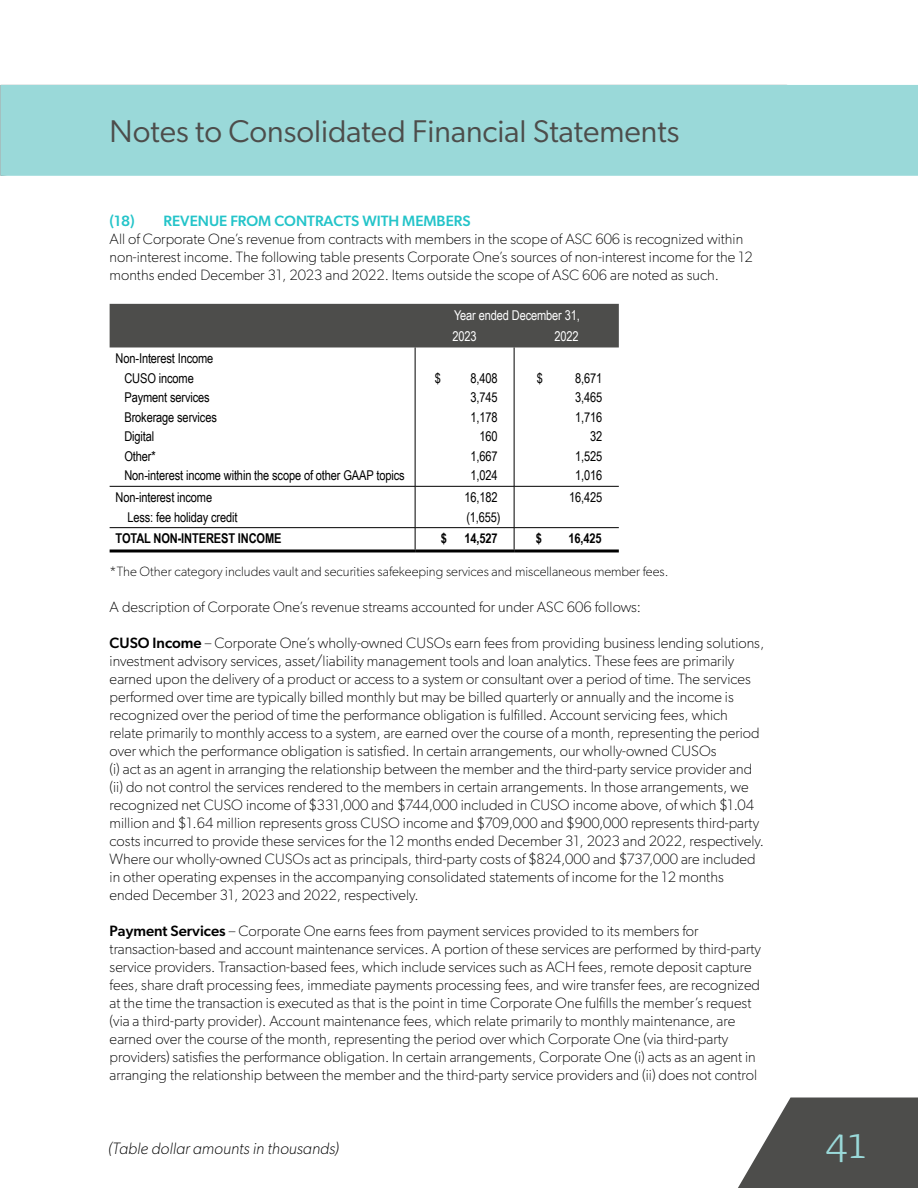
<style>
.page{position:relative;width:918px;height:1188px;background:#fff}
.page>*{position:absolute;margin:0;border:0;box-sizing:border-box;transform-origin:0 0}
.t1{font:300 45px "Tisa Pro";color:#9ad9d9}
.t2{font:31.5px "Gibson";color:#4d4d4b}
.t3{font:italic 100 16.5px "Gibson";color:#000}
.t4{font:100 15px/18px "Gibson";color:#000}
.t5{font:500 15px "Gibson";color:#24c4c9}
.table_bc{font:13.5px "Arial Narrow";letter-spacing:-.01em;color:#000}
.t6{font:100 13.5px "Gibson";color:#000}
.table___s{font:13.5px "Arial Narrow";letter-spacing:-.01em;color:#000}
.table_head{font:13.5px "Arial Narrow";letter-spacing:-.01em;color:#fff}
.table_bc-2{font:700 13.5px "Arial Narrow";letter-spacing:-.01em;color:#000}
.table___s-2{font:700 13.5px "Arial Narrow";letter-spacing:-.01em;color:#000}
.s1{font-weight:500}
</style>
<div class="page">
<svg style="left:738px;top:1098px;width:180px;height:90px"></svg>
<div style="left:1px;top:85px;width:917px;height:91px;background:#9ad9d9"></div>
<div style="left:110px;top:304px;width:509px;height:43px;background:#4d4d4b"></div>
<hr style="left:514px;top:347px;width:1px;height:139px;background:#000">
<hr style="left:415px;top:486px;width:99px;height:1px;background:#000">
<hr style="left:415px;top:487px;width:1px;height:40px;background:#000">
<hr style="left:514px;top:486px;width:105px;height:1px;background:#000">
<hr style="left:514px;top:487px;width:1px;height:40px;background:#000">
<hr style="left:110px;top:527px;width:305px;height:1px;background:#000">
<hr style="left:415px;top:527px;width:99px;height:1px;background:#000">
<svg style="left:415px;top:528px;width:1px;height:21px"></svg>
<hr style="left:514px;top:527px;width:105px;height:1px;background:#000">
<svg style="left:514px;top:528px;width:1px;height:21px"></svg>
<hr style="left:110px;top:549px;width:305px;height:3px;background:#000">
<hr style="left:415px;top:549px;width:99px;height:3px;background:#000">
<hr style="left:514px;top:549px;width:105px;height:3px;background:#000">
<hr style="left:415px;top:347px;width:1px;height:139px;background:#000">
<hr style="left:110px;top:486px;width:305px;height:1px;background:#000">
<h2 class="t2" style="left:110px;top:112px;width:571px">Notes to Consolidated Financial Statements</h2>
<p class="t5" style="left:110px;top:212px;width:362px">(18) REVENUE FROM CONTRACTS WITH MEMBERS</p>
<p class="t4" style="left:110px;top:230px;width:645px">All of Corporate One’s revenue from contracts with members in the scope of ASC 606 is recognized within non-interest income. The following table presents Corporate One’s sources of non-interest income for the 12 months ended December 31, 2023 and 2022. Items outside the scope of ASC 606 are noted as such.</p>
<p class="table_head" style="left:454px;top:305px;width:127px">Year ended December 31,</p>
<p class="table_head" style="left:453px;top:327px;width:26px">2023</p>
<p class="table_head" style="left:554px;top:327px;width:26px">2022</p>
<p class="table_bc" style="left:116px;top:349px;width:99px">Non-Interest Income</p>
<p class="table_bc" style="left:124px;top:368px;width:71px">CUSO income</p>
<p class="table_bc" style="left:124px;top:388px;width:87px">Payment services</p>
<p class="table_bc" style="left:124px;top:407px;width:94px">Brokerage services</p>
<p class="table_bc" style="left:124px;top:427px;width:31px">Digital</p>
<p class="table_bc" style="left:124px;top:446px;width:33px">Other*</p>
<p class="table_bc" style="left:124px;top:466px;width:282px">Non-interest income within the scope of other GAAP topics</p>
<p class="table___s" style="left:435px;top:368px;width:8px">$</p>
<p class="table___s" style="left:470px;top:368px;width:29px">8,408</p>
<p class="table___s" style="left:470px;top:388px;width:29px">3,745</p>
<p class="table___s" style="left:470px;top:407px;width:29px">1,178</p>
<p class="table___s" style="left:479px;top:427px;width:20px">160</p>
<p class="table___s" style="left:470px;top:446px;width:29px">1,667</p>
<p class="table___s" style="left:470px;top:466px;width:29px">1,024</p>
<p class="table___s" style="left:537px;top:368px;width:8px">$</p>
<p class="table___s" style="left:575px;top:368px;width:29px">8,671</p>
<p class="table___s" style="left:575px;top:388px;width:29px">3,465</p>
<p class="table___s" style="left:575px;top:407px;width:29px">1,716</p>
<p class="table___s" style="left:590px;top:427px;width:14px">32</p>
<p class="table___s" style="left:575px;top:446px;width:29px">1,525</p>
<p class="table___s" style="left:575px;top:466px;width:29px">1,016</p>
<p class="table_bc" style="left:116px;top:487px;width:98px">Non-interest income</p>
<p class="table_bc" style="left:127px;top:507px;width:112px">Less: fee holiday credit</p>
<p class="table___s" style="left:464px;top:487px;width:35px">16,182</p>
<p class="table___s" style="left:466px;top:507px;width:36px">(1,655)</p>
<p class="table___s" style="left:569px;top:487px;width:35px">16,425</p>
<p class="table_bc-2" style="left:116px;top:529px;width:167px">TOTAL NON-INTEREST INCOME</p>
<p class="table___s-2" style="left:441px;top:529px;width:8px">$</p>
<p class="table___s-2" style="left:464px;top:529px;width:35px">14,527</p>
<p class="table___s-2" style="left:536px;top:529px;width:8px">$</p>
<p class="table___s-2" style="left:568px;top:529px;width:35px">16,425</p>
<p class="t6" style="left:110px;top:564px;width:560px">*The Other category includes vault and securities safekeeping services and miscellaneous member fees.</p>
<p class="t4" style="left:110px;top:598px;width:533px">A description of Corporate One’s revenue streams accounted for under ASC 606 follows:</p>
<p class="t4" style="left:110px;top:634px;width:656px"><span class="s1">CUSO Income</span> – Corporate One’s wholly-owned CUSOs earn fees from providing business lending solutions, investment advisory services, asset/liability management tools and loan analytics. These fees are primarily earned upon the delivery of a product or access to a system or consultant over a period of time. The services performed over time are typically billed monthly but may be billed quarterly or annually and the income is recognized over the period of time the performance obligation is fulfilled. Account servicing fees, which relate primarily to monthly access to a system, are earned over the course of a month, representing the period over which the performance obligation is satisfied. In certain arrangements, our wholly-owned CUSOs<br>(i) act as an agent in arranging the relationship between the member and the third-party service provider and (ii) do not control the services rendered to the members in certain arrangements. In those arrangements, we recognized net CUSO income of $331,000 and $744,000 included in CUSO income above, of which $1.04 million and $1.64 million represents gross CUSO income and $709,000 and $900,000 represents third-party costs incurred to provide these services for the 12 months ended December 31, 2023 and 2022, respectively.<br>Where our wholly-owned CUSOs act as principals, third-party costs of $824,000 and $737,000 are included in other operating expenses in the accompanying consolidated statements of income for the 12 months ended December 31, 2023 and 2022, respectively.</p>
<p class="t4" style="left:110px;top:922px;width:653px"><span class="s1">Payment Services</span> – Corporate One earns fees from payment services provided to its members for transaction-based and account maintenance services. A portion of these services are performed by third-party service providers. Transaction-based fees, which include services such as ACH fees, remote deposit capture fees, share draft processing fees, immediate payments processing fees, and wire transfer fees, are recognized at the time the transaction is executed as that is the point in time Corporate One fulfills the member’s request (via a third-party provider). Account maintenance fees, which relate primarily to monthly maintenance, are earned over the course of the month, representing the period over which Corporate One (via third-party providers) satisfies the performance obligation. In certain arrangements, Corporate One (i) acts as an agent in arranging the relationship between the member and the third-party service providers and (ii) does not control</p>
<p class="t3" style="left:108px;top:1138px;width:232px">(Table dollar amounts in thousands)</p>
<h1 class="t1" style="left:825px;top:1111px;width:42px">41</h1>
</div>
